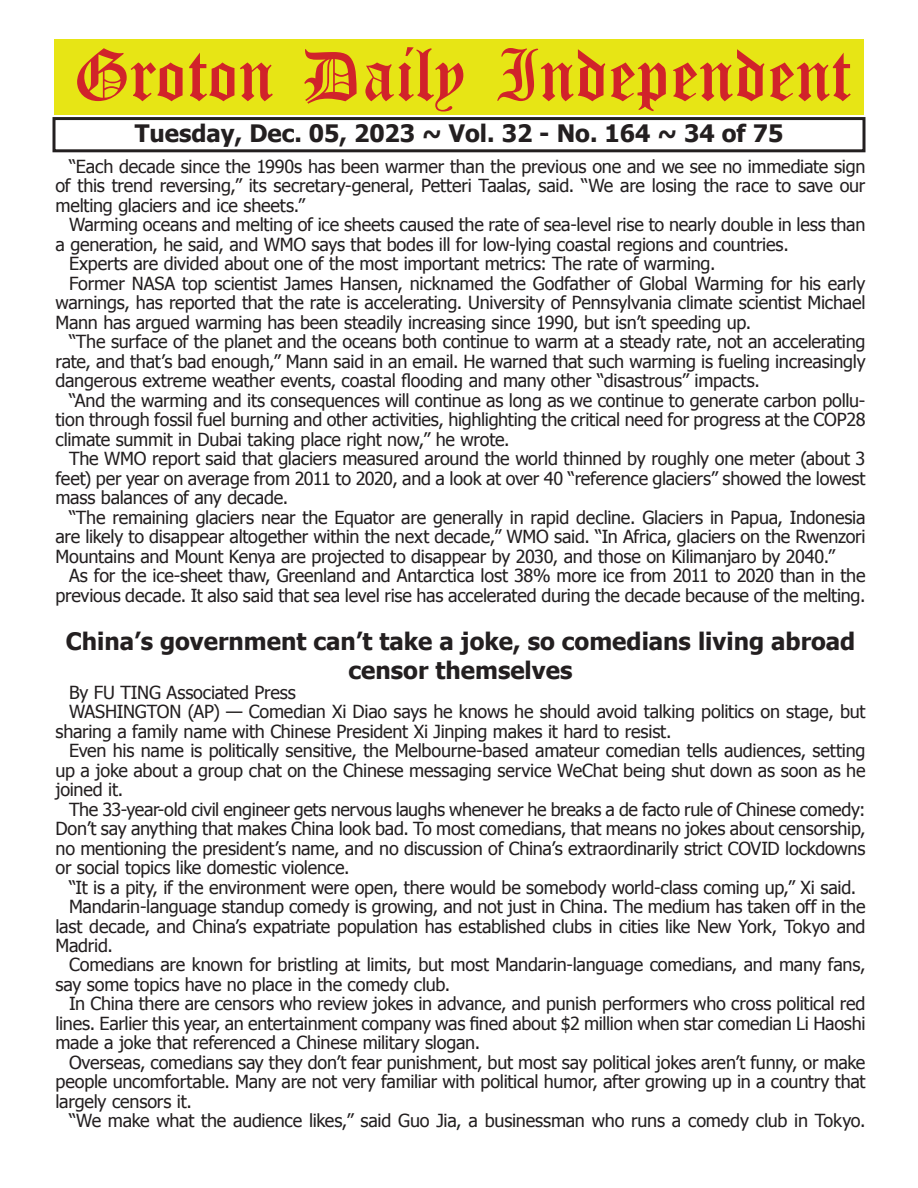
<style>
.page{position:relative;width:918px;height:1188px;background:#fff}
.page>*{position:absolute;margin:0;border:0;box-sizing:border-box;transform-origin:0 0}
.t1{font:54px "Old English Five";color:#d1232a}
.t2{font:700 24px/28.8px "Tahoma";color:#231f20;text-align:center}
.t3{font:18px/19.5px "Tahoma";letter-spacing:-.015em;color:#231f20;text-align:justify}
</style>
<div class="page">
<div style="left:52px;top:117px;width:814px;height:35px;border:3px solid #231f20"></div>
<div style="left:54px;top:40px;width:810px;height:75px;background:#e7e515"></div>
<h1 class="t1" style="left:73px;top:50px;width:779px">Groton Daily Independent</h1>
<h2 class="t2" style="left:135px;top:117px;width:650px">Tuesday, Dec. 05, 2023 ~ Vol. 32 - No. 164 ~ 34 of 75</h2>
<p class="t3" style="left:56px;top:156px;width:811px;text-indent:14px">“Each decade since the 1990s has been warmer than the previous one and we see no immediate sign of this trend reversing,” its secretary-general, Petteri Taalas, said. “We are losing the race to save our melting glaciers and ice sheets.”</p>
<p class="t3" style="left:69px;top:214px;width:798px">Warming oceans and melting of ice sheets caused the rate of sea-level rise to nearly double in less than</p>
<p class="t3" style="left:56px;top:234px;width:735px">a generation, he said, and WMO says that bodes ill for low-lying coastal regions and countries.</p>
<p class="t3" style="left:69px;top:253px;width:648px">Experts are divided about one of the most important metrics: The rate of warming.</p>
<p class="t3" style="left:69px;top:273px;width:798px">Former NASA top scientist James Hansen, nicknamed the Godfather of Global Warming for his early</p>
<p class="t3" style="left:56px;top:292px;width:812px">warnings, has reported that the rate is accelerating. University of Pennsylvania climate scientist Michael</p>
<p class="t3" style="left:56px;top:312px;width:697px">Mann has argued warming has been steadily increasing since 1990, but isn’t speeding up.</p>
<p class="t3" style="left:69px;top:331px;width:798px">“The surface of the planet and the oceans both continue to warm at a steady rate, not an accelerating</p>
<p class="t3" style="left:56px;top:351px;width:812px">rate, and that’s bad enough,” Mann said in an email. He warned that such warming is fueling increasingly</p>
<p class="t3" style="left:56px;top:370px;width:706px">dangerous extreme weather events, coastal flooding and many other “disastrous” impacts.</p>
<p class="t3" style="left:69px;top:390px;width:798px">“And the warming and its consequences will continue as long as we continue to generate carbon pollu-</p>
<p class="t3" style="left:56px;top:409px;width:812px">tion through fossil fuel burning and other activities, highlighting the critical need for progress at the COP28</p>
<p class="t3" style="left:56px;top:429px;width:456px">climate summit in Dubai taking place right now,” he wrote.</p>
<p class="t3" style="left:69px;top:448px;width:798px">The WMO report said that glaciers measured around the world thinned by roughly one meter (about 3</p>
<p class="t3" style="left:56px;top:468px;width:812px">feet) per year on average from 2011 to 2020, and a look at over 40 “reference glaciers” showed the lowest</p>
<p class="t3" style="left:56px;top:487px;width:234px">mass balances of any decade.</p>
<p class="t3" style="left:69px;top:507px;width:798px">“The remaining glaciers near the Equator are generally in rapid decline. Glaciers in Papua, Indonesia</p>
<p class="t3" style="left:56px;top:526px;width:812px">are likely to disappear altogether within the next decade,” WMO said. “In Africa, glaciers on the Rwenzori</p>
<p class="t3" style="left:56px;top:546px;width:781px">Mountains and Mount Kenya are projected to disappear by 2030, and those on Kilimanjaro by 2040.”</p>
<p class="t3" style="left:69px;top:565px;width:798px">As for the ice-sheet thaw, Greenland and Antarctica lost 38% more ice from 2011 to 2020 than in the</p>
<p class="t3" style="left:56px;top:585px;width:811px">previous decade. It also said that sea level rise has accelerated during the decade because of the melting.</p>
<h2 class="t2" style="left:66px;top:626px;width:791px">China’s government can’t take a joke, so comedians living abroad censor themselves</h2>
<p class="t3" style="left:69px;top:681px;width:228px">By FU TING Associated Press</p>
<p class="t3" style="left:69px;top:701px;width:798px">WASHINGTON (AP) — Comedian Xi Diao says he knows he should avoid talking politics on stage, but</p>
<p class="t3" style="left:56px;top:720px;width:618px">sharing a family name with Chinese President Xi Jinping makes it hard to resist.</p>
<p class="t3" style="left:69px;top:740px;width:798px">Even his name is politically sensitive, the Melbourne-based amateur comedian tells audiences, setting</p>
<p class="t3" style="left:56px;top:759px;width:812px">up a joke about a group chat on the Chinese messaging service WeChat being shut down as soon as he</p>
<p class="t3" style="left:56px;top:779px;width:69px">joined it.</p>
<p class="t3" style="left:69px;top:798px;width:798px">The 33-year-old civil engineer gets nervous laughs whenever he breaks a de facto rule of Chinese comedy:</p>
<p class="t3" style="left:56px;top:818px;width:812px">Don’t say anything that makes China look bad. To most comedians, that means no jokes about censorship,</p>
<p class="t3" style="left:56px;top:837px;width:812px">no mentioning the president’s name, and no discussion of China’s extraordinarily strict COVID lockdowns</p>
<p class="t3" style="left:56px;top:857px;width:296px">or social topics like domestic violence.</p>
<p class="t3" style="left:69px;top:876px;width:789px">“It is a pity, if the environment were open, there would be somebody world-class coming up,” Xi said.</p>
<p class="t3" style="left:69px;top:896px;width:798px">Mandarin-language standup comedy is growing, and not just in China. The medium has taken off in the</p>
<p class="t3" style="left:56px;top:915px;width:812px">last decade, and China’s expatriate population has established clubs in cities like New York, Tokyo and</p>
<p class="t3" style="left:56px;top:935px;width:59px">Madrid.</p>
<p class="t3" style="left:69px;top:954px;width:798px">Comedians are known for bristling at limits, but most Mandarin-language comedians, and many fans,</p>
<p class="t3" style="left:56px;top:974px;width:396px">say some topics have no place in the comedy club.</p>
<p class="t3" style="left:69px;top:993px;width:798px">In China there are censors who review jokes in advance, and punish performers who cross political red</p>
<p class="t3" style="left:56px;top:1013px;width:812px">lines. Earlier this year, an entertainment company was fined about $2 million when star comedian Li Haoshi</p>
<p class="t3" style="left:56px;top:1032px;width:426px">made a joke that referenced a Chinese military slogan.</p>
<p class="t3" style="left:69px;top:1052px;width:798px">Overseas, comedians say they don’t fear punishment, but most say political jokes aren’t funny, or make</p>
<p class="t3" style="left:56px;top:1071px;width:811px">people uncomfortable. Many are not very familiar with political humor, after growing up in a country that</p>
<p class="t3" style="left:56px;top:1091px;width:138px">largely censors it.</p>
<p class="t3" style="left:69px;top:1110px;width:798px">“We make what the audience likes,” said Guo Jia, a businessman who runs a comedy club in Tokyo.</p>
</div>
